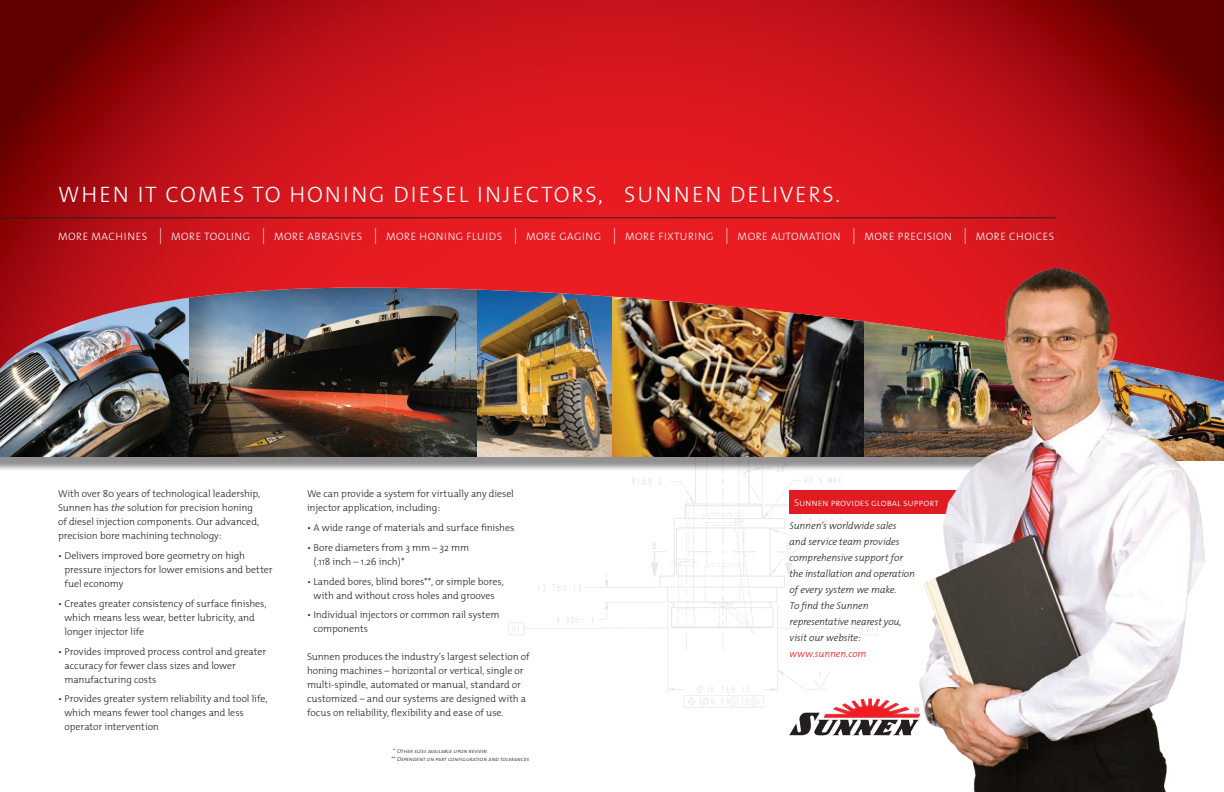
<style>
.page{position:relative;width:1224px;height:792px;background:#fff}
.page>*{position:absolute;margin:0;border:0;box-sizing:border-box;transform-origin:0 0}
.t1{font:22.5px "The Mix Light Caps";letter-spacing:.085em;color:#fff}
.t2{font:300 10.8px "The Mix";letter-spacing:.045em;color:#fff}
.t3{font:300 10px/14px "The Mix";letter-spacing:-.005em;color:#231f20}
.t4{font:italic 300 10px/16px "The Mix";letter-spacing:-.01em;color:#231f20}
.t5{font:10px "The Mix Light Caps";letter-spacing:-.01em;color:#fff}
.t6{font:italic 300 10px "The Mix";color:#e21a21}
.t7{font:italic 6px/8px "The Mix Light Caps";color:#231f20}
.s1{font-size:16.2px}
.s2{font-style:italic}
</style>
<div class="page">
<img style="left:508px;top:472px;width:371px;height:236px">
<div style="left:0;top:283px;width:1224px;height:189px;background:#231f20;opacity:.5"></div>
<div style="left:789px;top:490px;width:192px;height:24px;background:#e21a21"></div>
<img style="left:0;top:384px;width:188px;height:72px">
<div style="left:188px;top:278px;width:290px;height:179px;background:#231f20;opacity:.3"></div>
<img style="left:477px;top:384px;width:135px;height:72px">
<img style="left:612px;top:384px;width:252px;height:72px">
<img style="left:864px;top:384px;width:43px;height:72px">
<img style="left:0;top:0;width:1224px;height:382px">
<hr style="left:0;top:217px;width:1056px;height:1px;background:#231f20">
<svg style="left:789px;top:699px;width:118px;height:36px"></svg>
<img style="left:907px;top:243px;width:317px;height:549px">
<h1 class="t1" style="left:58px;top:176px;width:39px">WHEN</h1>
<h1 class="t1" style="left:138px;top:176px;width:45px">IT COMES</h1>
<h1 class="t1" style="left:252px;top:176px;width:54px">TO HONING</h1>
<h1 class="t1" style="left:393px;top:176px;width:261px">DIESEL INJECTORS, SUNNEN</h1>
<h1 class="t1" style="left:730px;top:176px;width:12px">DELI</h1>
<h1 class="t1" style="left:780px;top:176px;width:29px">VERS</h1>
<h1 class="t1" style="left:835px;top:176px;width:6px">.</h1>
<p class="t2" style="left:58px;top:227px;width:998px">MORE MACHINES <span class="s1">|</span> MORE TOOLING <span class="s1">|</span> MORE ABRASIVES <span class="s1">|</span> MORE HONING FLUIDS <span class="s1">|</span> MORE GAGING <span class="s1">|</span> MORE FIXTURING <span class="s1">|</span> MORE AUTOMATION <span class="s1">|</span> MORE PRECISION <span class="s1">|</span> MORE CHOICES</p>
<p class="t3" style="left:58px;top:487px;width:204px">With over 80 years of technological leadership, Sunnen has <span class="s2">the</span> solution for precision honing of diesel injection components. Our advanced, precision bore machining technology:</p>
<p class="t3" style="left:64px;top:548px;width:210px;text-indent:-6px">• Delivers improved bore geometry on high pressure injectors for lower emisions and better fuel economy</p>
<p class="t3" style="left:64px;top:596px;width:204px;text-indent:-6px">• Creates greater consistency of surface finishes, which means less wear, better lubricity, and longer injector life</p>
<p class="t3" style="left:64px;top:644px;width:203px;text-indent:-6px">• Provides improved process control and greater accuracy for fewer class sizes and lower manufacturing costs</p>
<p class="t3" style="left:64px;top:692px;width:204px;text-indent:-6px">• Provides greater system reliability and tool life, which means fewer tool changes and less operator intervention</p>
<p class="t3" style="left:307px;top:487px;width:208px">We can provide a system for virtually any diesel injector application, including:</p>
<p class="t3" style="left:307px;top:520px;width:209px">• A wide range of materials and surface finishes</p>
<p class="t3" style="left:314px;top:540px;width:157px;text-indent:-6px">• Bore diameters from 3 mm – 32 mm (.118 inch – 1.26 inch)*</p>
<p class="t3" style="left:307px;top:574px;width:198px;text-align:center">• Landed bores, blind bores**, or simple bores, with and without cross holes and grooves</p>
<p class="t3" style="left:314px;top:608px;width:187px;text-indent:-6px">• Individual injectors or common rail system components</p>
<p class="t3" style="left:307px;top:650px;width:224px">Sunnen produces the industry’s largest selection of honing machines – horizontal or vertical, single or multi-spindle, automated or manual, standard or customized – and our systems are designed with a focus on reliability, flexibility and ease of use.</p>
<p class="t7" style="left:391px;top:747px;width:140px;text-indent:2px">* Other sizes available upon review.<br>** Dependent on part configuration and tolerances</p>
<p class="t5" style="left:794px;top:494px;width:146px">SUNNEN PROVIDES GLOBAL SUPPORT</p>
<p class="t4" style="left:790px;top:517px;width:127px">Sunnen’s worldwide sales and service team provides comprehensive support for the installation and operation of every system we make.<br>To find the Sunnen representative nearest you, visit our website:</p>
<p class="t6" style="left:790px;top:645px;width:78px">www.sunnen.com</p>
</div>
